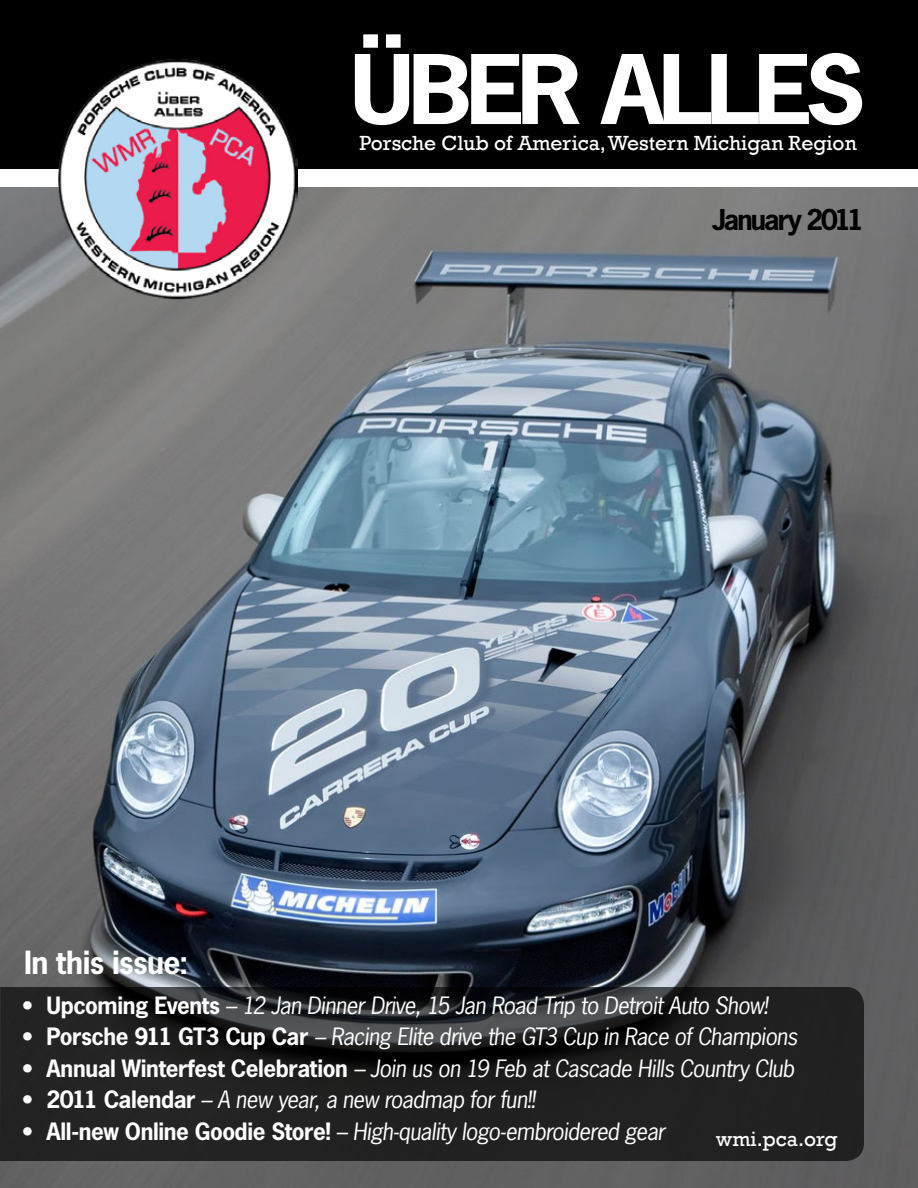
<style>
.page{position:relative;width:918px;height:1188px;background:#fff}
.page>*{position:absolute;margin:0;border:0;box-sizing:border-box;transform-origin:0 0}
.t1{font:700 90px "News Gothic Std";letter-spacing:-.075em;color:#fff;scale:1.1 1}
.t2{font:700 30px "News Gothic Std";letter-spacing:-.02em;color:#fff}
.t3{font:700 27px "News Gothic Std";letter-spacing:-.075em;color:#000}
.t4{font:italic 22.5px "News Gothic Std";letter-spacing:-.025em;color:#fff}
.t5{font:21px "Rockwell";color:#fff}
.s1{font-weight:700;font-style:normal}
</style>
<div class="page">
<img style="left:0;top:187px;width:918px;height:1001px">
<div style="left:0;top:0;width:918px;height:178px;background:#000"></div>
<div style="left:0;top:169px;width:918px;height:18px;background:#fff"></div>
<svg style="left:0;top:987px;width:864px;height:174px;background:#212121"></svg>
<img style="left:58px;top:59px;width:240px;height:240px">
<p class="t1" style="left:350px;top:30px;width:470px">ÜBER ALLES</p>
<p class="t5" style="left:359px;top:131px;width:499px">Porsche Club of America, Western Michigan Region</p>
<p class="t3" style="left:712px;top:202px;width:153px">January 2011</p>
<p class="t2" style="left:24px;top:943px;width:166px">In this issue:</p>
<p class="t4" style="left:22px;top:991px;width:747px"><span class="s1">• Upcoming Events</span> – 12 Jan Dinner Drive, 15 Jan Road Trip to Detroit Auto Show!</p>
<p class="t4" style="left:22px;top:1022px;width:777px"><span class="s1">• Porsche 911 GT3 Cup Car</span> – Racing Elite drive the GT3 Cup in Race of Champions</p>
<p class="t4" style="left:22px;top:1054px;width:774px"><span class="s1">• Annual Winterfest Celebration</span> – Join us on 19 Feb at Cascade Hills Country Club</p>
<p class="t4" style="left:22px;top:1085px;width:514px"><span class="s1">• 2011 Calendar</span> – A new year, a new roadmap for fun!!</p>
<p class="t4" style="left:22px;top:1117px;width:644px"><span class="s1">• All-new Online Goodie Store!</span> – High-quality logo-embroidered gear</p>
<p class="t5" style="left:716px;top:1127px;width:123px">wmi.pca.org</p>
</div>
